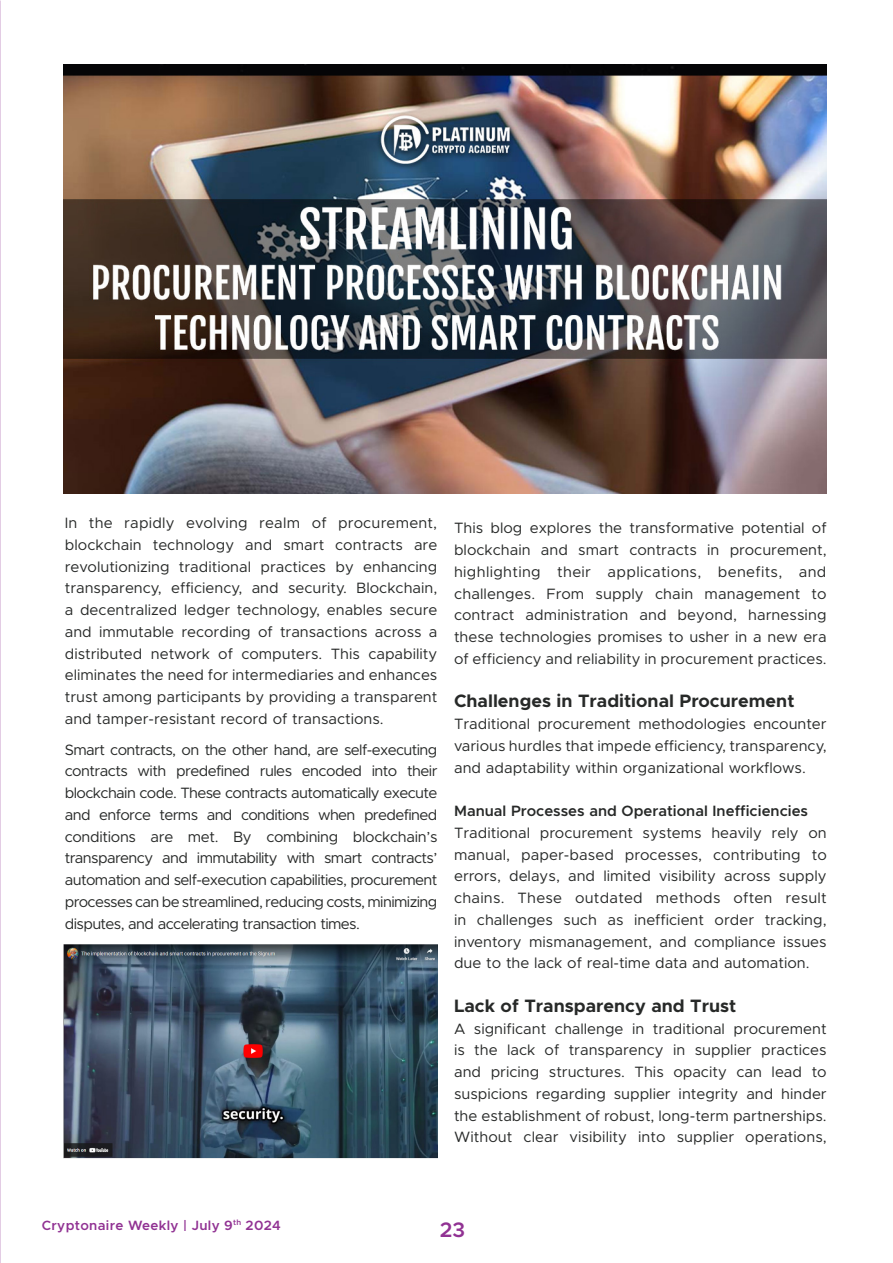
<style>
.page{position:relative;width:893px;height:1263px;background:#fff}
.page>*{position:absolute;margin:0;border:0;box-sizing:border-box;transform-origin:0 0}
.t1{font:600 21px "Metropolis";color:#913293}
.Body_paragraph{font:700 18px "Metropolis";color:#272928}
.Body_paragraph-2{font:15px/21.8px "Metropolis";color:#272928;text-align:justify}
.Body_paragraph-3{font:600 15px "Metropolis";color:#272928}
.t2{font:600 13.5px "Metropolis";letter-spacing:.025em;color:#913293}
</style>
<div class="page">
<img style="left:63px;top:65px;width:764px;height:429px">
<img style="left:63px;top:945px;width:374px;height:214px">
<p class="Body_paragraph-2" style="left:65px;top:512px;width:374px">In the rapidly evolving realm of procurement, blockchain technology and smart contracts are revolutionizing traditional practices by enhancing transparency, efficiency, and security. Blockchain, a decentralized ledger technology, enables secure and immutable recording of transactions across a distributed network of computers. This capability eliminates the need for intermediaries and enhances trust among participants by providing a transparent and tamper-resistant record of transactions.</p>
<p class="Body_paragraph-2" style="left:65px;top:738px;width:374px">Smart contracts, on the other hand, are self-executing contracts with predefined rules encoded into their blockchain code. These contracts automatically execute and enforce terms and conditions when predefined conditions are met. By combining blockchain’s transparency and immutability with smart contracts’ automation and self-execution capabilities, procurement processes can be streamlined, reducing costs, minimizing disputes, and accelerating transaction times.</p>
<p class="Body_paragraph-2" style="left:454px;top:517px;width:374px">This blog explores the transformative potential of blockchain and smart contracts in procurement, highlighting their applications, benefits, and challenges. From supply chain management to contract administration and beyond, harnessing these technologies promises to usher in a new era of efficiency and reliability in procurement practices.</p>
<p class="Body_paragraph" style="left:454px;top:690px;width:342px">Challenges in Traditional Procurement</p>
<p class="Body_paragraph-2" style="left:454px;top:713px;width:374px">Traditional procurement methodologies encounter various hurdles that impede efficiency, transparency, and adaptability within organizational workflows.</p>
<p class="Body_paragraph-3" style="left:454px;top:801px;width:356px">Manual Processes and Operational Inefficiencies</p>
<p class="Body_paragraph-2" style="left:454px;top:822px;width:374px">Traditional procurement systems heavily rely on manual, paper-based processes, contributing to errors, delays, and limited visibility across supply chains. These outdated methods often result in challenges such as inefficient order tracking, inventory mismanagement, and compliance issues due to the lack of real-time data and automation.</p>
<p class="Body_paragraph" style="left:454px;top:994px;width:284px">Lack of Transparency and Trust</p>
<p class="Body_paragraph-2" style="left:454px;top:1018px;width:374px">A significant challenge in traditional procurement is the lack of transparency in supplier practices and pricing structures. This opacity can lead to suspicions regarding supplier integrity and hinder the establishment of robust, long-term partnerships.<br>Without clear visibility into supplier operations,</p>
<p class="t2" style="left:42px;top:1217px;width:241px">Cryptonaire Weekly | July 9<sup>th</sup> 2024</p>
<h1 class="t1" style="left:440px;top:1216px;width:27px">23</h1>
</div>
